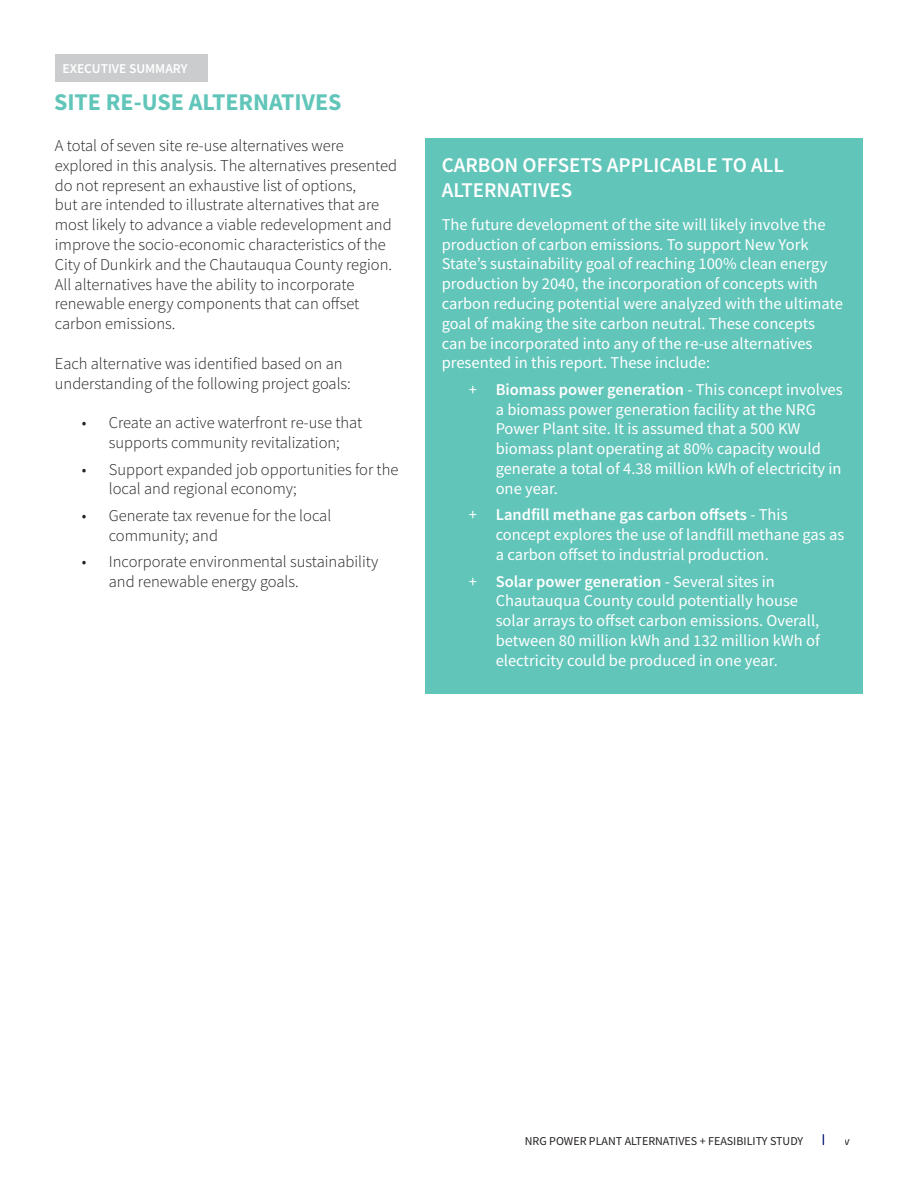
<style>
.page{position:relative;width:918px;height:1188px;background:#fff}
.page>*{position:absolute;margin:0;border:0;box-sizing:border-box;transform-origin:0 0}
.t1{font:700 24px "Source Sans Pro";color:#61c5b9}
.t2{font:600 21px/25.2px "Source Sans Pro";color:#fff}
.SIDEBAR_TEXT{font:16.5px/19.8px "Source Sans Pro";color:#fff}
.t3{font:300 16.5px/19.8px "Source Sans Pro";color:#231f20}
.t4{font:600 13.5px "Source Sans Pro";color:#fff}
.t5{font:12px "Source Sans Pro";color:#231f20}
.s1{font-weight:600}
</style>
<div class="page">
<div style="left:55px;top:54px;width:152px;height:28px;background:#cbccce"></div>
<div style="left:426px;top:139px;width:437px;height:555px;background:#61c5b9"></div>
<p class="t4" style="left:62px;top:59px;width:127px">EXECUTIVE SUMMARY</p>
<p class="t1" style="left:54px;top:86px;width:289px">SITE RE-USE ALTERNATIVES</p>
<p class="t3" style="left:55px;top:136px;width:344px">A total of seven site re-use alternatives were explored in this analysis. The alternatives presented do not represent an exhaustive list of options,<br>but are intended to illustrate alternatives that are most likely to advance a viable redevelopment and improve the socio-economic characteristics of the City of Dunkirk and the Chautauqua County region.<br>All alternatives have the ability to incorporate renewable energy components that can offset carbon emissions.</p>
<p class="t3" style="left:55px;top:354px;width:298px">Each alternative was identified based on an understanding of the following project goals:</p>
<p class="t3" style="left:82px;top:413px;width:282px;text-align:center">• Create an active waterfront re-use that supports community revitalization;</p>
<p class="t3" style="left:109px;top:459px;width:291px;text-indent:-27px">• Support expanded job opportunities for the local and regional economy;</p>
<p class="t3" style="left:109px;top:506px;width:224px;text-indent:-27px">• Generate tax revenue for the local community; and</p>
<p class="t3" style="left:109px;top:552px;width:271px;text-indent:-27px">• Incorporate environmental sustainability and renewable energy goals.</p>
<p class="t2" style="left:442px;top:152px;width:344px">CARBON OFFSETS APPLICABLE TO ALL<br>ALTERNATIVES</p>
<p class="SIDEBAR_TEXT" style="left:442px;top:214px;width:403px">The future development of the site will likely involve the production of carbon emissions. To support New York State’s sustainability goal of reaching 100% clean energy production by 2040, the incorporation of concepts with carbon reducing potential were analyzed with the ultimate goal of making the site carbon neutral. These concepts can be incorporated into any of the re-use alternatives presented in this report. These include:</p>
<p class="SIDEBAR_TEXT" style="left:496px;top:379px;width:349px;text-indent:-27px">+ <span class="s1">Biomass power generation</span> - This concept involves a biomass power generation facility at the NRG Power Plant site. It is assumed that a 500 KW biomass plant operating at 80% capacity would generate a total of 4.38 million kWh of electricity in one year.</p>
<p class="SIDEBAR_TEXT" style="left:496px;top:505px;width:350px;text-indent:-27px">+ <span class="s1">Landfill methane gas carbon offsets</span> - This concept explores the use of landfill methane gas as a carbon offset to industrial production.</p>
<p class="SIDEBAR_TEXT" style="left:496px;top:571px;width:326px;text-indent:-27px">+ <span class="s1">Solar power generation</span> - Several sites in Chautauqua County could potentially house solar arrays to offset carbon emissions. Overall, between 80 million kWh and 132 million kWh of electricity could be produced in one year.</p>
<p class="t5" style="left:525px;top:1133px;width:280px">NRG POWER PLANT ALTERNATIVES + FEASIBILITY STUDY</p>
<p class="t5" style="left:845px;top:1133px;width:7px">v</p>
</div>
